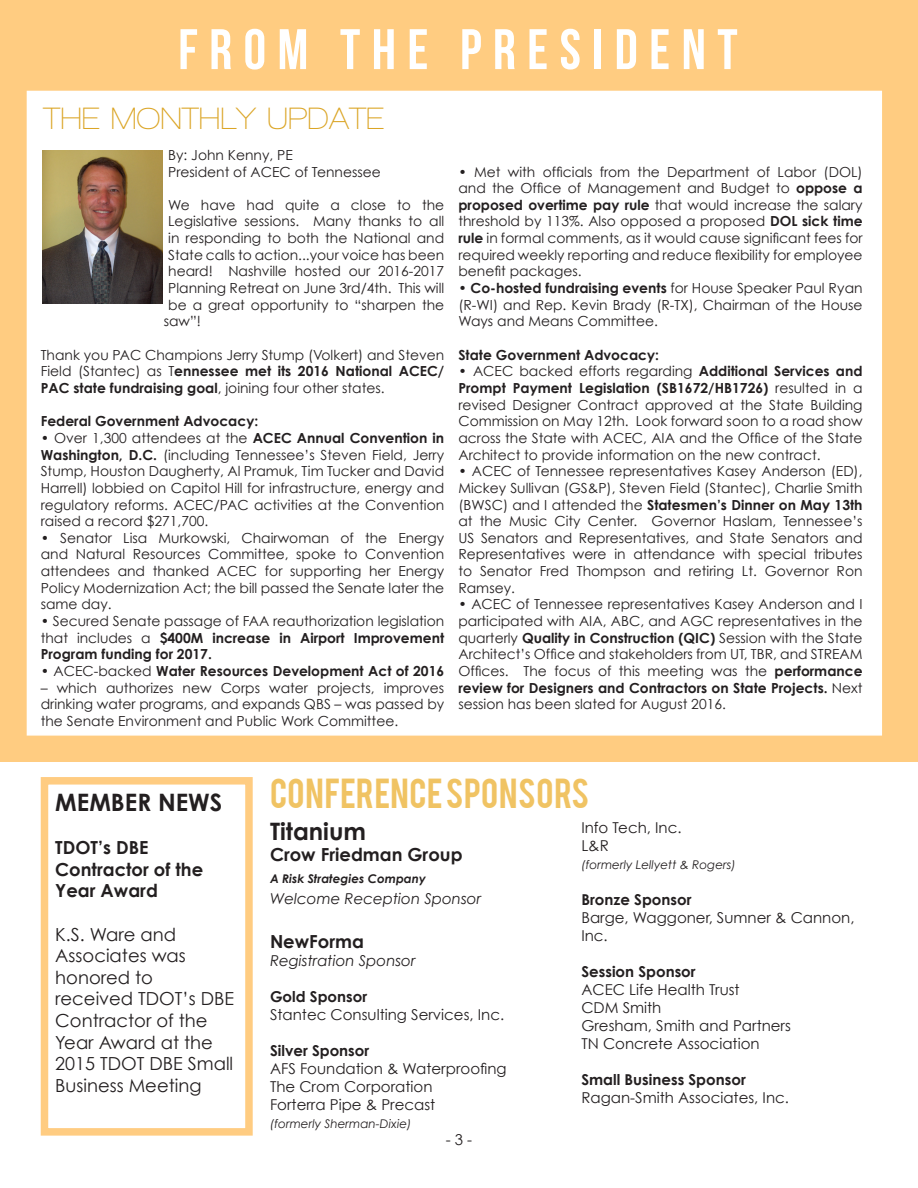
<style>
.page{position:relative;width:918px;height:1188px;background:#fff}
.page>*{position:absolute;margin:0;border:0;box-sizing:border-box;transform-origin:0 0}
.t1{font:57px "Bebas Neue";letter-spacing:.2em;color:#fff}
.t2{font:33px "Bebas";letter-spacing:.02em;color:#f0c363}
.t3{font:600 31.5px "Walkway";color:#dba526}
.t4{font:700 24px "Century Gothic";color:#231f20}
.t5{font:18px/21.6px "Century Gothic";color:#231f20}
.t6{font:700 18px/21.6px "Century Gothic";color:#231f20}
.t7{font:15px/18px "Century Gothic";color:#231f20}
.t8{font:700 15px "Century Gothic";color:#231f20}
.t9{font:italic 15px "Century Gothic";color:#231f20}
.t10{font:13.8px/16.6px "Century Gothic";color:#231f20;text-align:justify}
.t11{font:700 13.8px "Century Gothic";color:#231f20}
.t12{font:italic 12px "Century Gothic";color:#231f20}
.t13{font:italic 700 12px "Century Gothic";color:#231f20}
.s1{font-weight:700}
.s2{font-weight:400}
</style>
<div class="page">
<div style="left:41px;top:777px;width:212px;height:359px;border:8px solid #ffcc81"></div>
<div style="left:1px;top:0;width:917px;height:761px;background:#ffcc81"></div>
<div style="left:27px;top:91px;width:855px;height:645px;background:#fff"></div>
<img style="left:42px;top:151px;width:120px;height:152px">
<p class="t1" style="left:178px;top:18px;width:561px">FROM THE PRESIDENT</p>
<p class="t3" style="left:43px;top:101px;width:342px">THE MONTHLY UPDATE</p>
<p class="t10" style="left:168px;top:146px;width:126px">By: John Kenny, PE</p>
<p class="t10" style="left:168px;top:163px;width:214px">President of ACEC of Tennessee</p>
<p class="t10" style="left:168px;top:196px;width:277px">We have had quite a close to the</p>
<p class="t10" style="left:168px;top:213px;width:278px">Legislative sessions. Many thanks to all</p>
<p class="t10" style="left:168px;top:230px;width:278px">in responding to both the National and</p>
<p class="t10" style="left:168px;top:246px;width:277px">State calls to action...your voice has been</p>
<p class="t10" style="left:168px;top:263px;width:277px">heard! Nashville hosted our 2016-2017</p>
<p class="t10" style="left:168px;top:280px;width:278px">Planning Retreat on June 3rd/4th. This will</p>
<p class="t10" style="left:168px;top:296px;width:278px">be a great opportunity to “sharpen the</p>
<p class="t10" style="left:164px;top:313px;width:39px">saw”!</p>
<p class="t10" style="left:41px;top:346px;width:405px">Thank you PAC Champions Jerry Stump (Volkert) and Steven Field (Stantec) as T<span class="s1">ennessee met its 2016 National ACEC/ PAC state fundraising goal</span>, joining four other states.</p>
<p class="t11" style="left:41px;top:413px;width:219px">Federal Government Advocacy:</p>
<p class="t10" style="left:41px;top:429px;width:405px">• Over 1,300 attendees at the <span class="s1">ACEC Annual Convention in Washington, D.C.</span> (including Tennessee’s Steven Field, Jerry Stump, Houston Daugherty, Al Pramuk, Tim Tucker and David Harrell) lobbied on Capitol Hill for infrastructure, energy and regulatory reforms. ACEC/PAC activities at the Convention raised a record $271,700.</p>
<p class="t10" style="left:41px;top:529px;width:405px">• Senator Lisa Murkowski, Chairwoman of the Energy and Natural Resources Committee, spoke to Convention attendees and thanked ACEC for supporting her Energy Policy Modernization Act; the bill passed the Senate later the same day.</p>
<p class="t10" style="left:41px;top:613px;width:405px">• Secured Senate passage of FAA reauthorization legislation that includes a <span class="s1">$400M increase in Airport Improvement Program funding for 2017.</span></p>
<p class="t11" style="left:41px;top:662px;width:405px"><span class="s2">• ACEC-backed</span> Water Resources Development Act of 2016</p>
<p class="t10" style="left:41px;top:679px;width:405px">– which authorizes new Corps water projects, improves drinking water programs, and expands QBS – was passed by the Senate Environment and Public Work Committee.</p>
<p class="t10" style="left:458px;top:163px;width:406px">• Met with officials from the Department of Labor (DOL) and the Office of Management and Budget to <span class="s1">oppose a proposed overtime pay rule</span> that would increase the salary threshold by 113%. Also opposed a proposed <span class="s1">DOL sick time rule</span> in formal comments, as it would cause significant fees for required weekly reporting and reduce flexibility for employee benefit packages.</p>
<p class="t10" style="left:458px;top:280px;width:406px">• <span class="s1">Co-hosted fundraising events</span> for House Speaker Paul Ryan (R-WI) and Rep. Kevin Brady (R-TX), Chairman of the House Ways and Means Committee.</p>
<p class="t11" style="left:458px;top:346px;width:202px">State Government Advocacy:</p>
<p class="t10" style="left:458px;top:363px;width:406px">• ACEC backed efforts regarding <span class="s1">Additional Services and Prompt Payment Legislation (SB1672/HB1726)</span> resulted in a revised Designer Contract approved at the State Building Commission on May 12th. Look forward soon to a road show across the State with ACEC, AIA and the Office of the State Architect to provide information on the new contract.</p>
<p class="t10" style="left:458px;top:463px;width:406px">• ACEC of Tennessee representatives Kasey Anderson (ED), Mickey Sullivan (GS&amp;P), Steven Field (Stantec), Charlie Smith (BWSC) and I attended the <span class="s1">Statesmen’s Dinner on May 13th </span>at the Music City Center. Governor Haslam, Tennessee’s US Senators and Representatives, and State Senators and Representatives were in attendance with special tributes to Senator Fred Thompson and retiring Lt. Governor Ron Ramsey.</p>
<p class="t10" style="left:458px;top:596px;width:406px">• ACEC of Tennessee representatives Kasey Anderson and I participated with AIA, ABC, and AGC representatives in the quarterly <span class="s1">Quality in Construction (QIC)</span> Session with the State Architect’s Office and stakeholders from UT, TBR, and STREAM Offices. The focus of this meeting was the <span class="s1">performance review for Designers and Contractors on State Projects.</span> Next session has been slated for August 2016.</p>
<p class="t4" style="left:55px;top:787px;width:169px">MEMBER NEWS</p>
<p class="t6" style="left:55px;top:836px;width:149px">TDOT’s DBE<br>Contractor of the<br>Year Award</p>
<p class="t5" style="left:55px;top:923px;width:181px">K.S. Ware and<br>Associates was honored to received TDOT’s DBE<br>Contractor of the<br>Year Award at the<br>2015 TDOT DBE Small<br>Business Meeting</p>
<p class="t2" style="left:270px;top:769px;width:321px">CONFERENCE SPONSORS</p>
<p class="t4" style="left:270px;top:816px;width:97px">Titanium</p>
<p class="t6" style="left:270px;top:843px;width:194px">Crow Friedman Group</p>
<p class="t13" style="left:270px;top:871px;width:157px">A Risk Strategies Company</p>
<p class="t9" style="left:270px;top:890px;width:213px">Welcome Reception Sponsor</p>
<p class="t6" style="left:270px;top:930px;width:95px">NewForma</p>
<p class="t9" style="left:270px;top:951px;width:147px">Registration Sponsor</p>
<p class="t8" style="left:270px;top:987px;width:99px">Gold Sponsor</p>
<p class="t7" style="left:270px;top:1005px;width:236px">Stantec Consulting Services, Inc.</p>
<p class="t8" style="left:270px;top:1041px;width:101px">Silver Sponsor</p>
<p class="t7" style="left:270px;top:1059px;width:238px">AFS Foundation &amp; Waterproofing</p>
<p class="t7" style="left:270px;top:1077px;width:164px">The Crom Corporation</p>
<p class="t7" style="left:270px;top:1095px;width:167px">Forterra Pipe &amp; Precast</p>
<p class="t12" style="left:270px;top:1116px;width:143px">(formerly Sherman-Dixie)</p>
<p class="t7" style="left:446px;top:1131px;width:28px">- 3 -</p>
<p class="t7" style="left:581px;top:818px;width:102px">Info Tech, Inc.</p>
<p class="t7" style="left:581px;top:836px;width:29px">L&amp;R</p>
<p class="t12" style="left:581px;top:857px;width:156px">(formerly Lellyett &amp; Rogers)</p>
<p class="t8" style="left:581px;top:890px;width:112px">Bronze Sponsor</p>
<p class="t7" style="left:581px;top:908px;width:275px">Barge, Waggoner, Sumner &amp; Cannon,<br>Inc.</p>
<p class="t8" style="left:581px;top:962px;width:116px">Session Sponsor</p>
<p class="t7" style="left:581px;top:980px;width:160px">ACEC Life Health Trust</p>
<p class="t7" style="left:581px;top:998px;width:82px">CDM Smith</p>
<p class="t7" style="left:581px;top:1016px;width:211px">Gresham, Smith and Partners</p>
<p class="t7" style="left:581px;top:1034px;width:180px">TN Concrete Association</p>
<p class="t8" style="left:581px;top:1070px;width:166px">Small Business Sponsor</p>
<p class="t7" style="left:581px;top:1088px;width:209px">Ragan-Smith Associates, Inc.</p>
</div>
